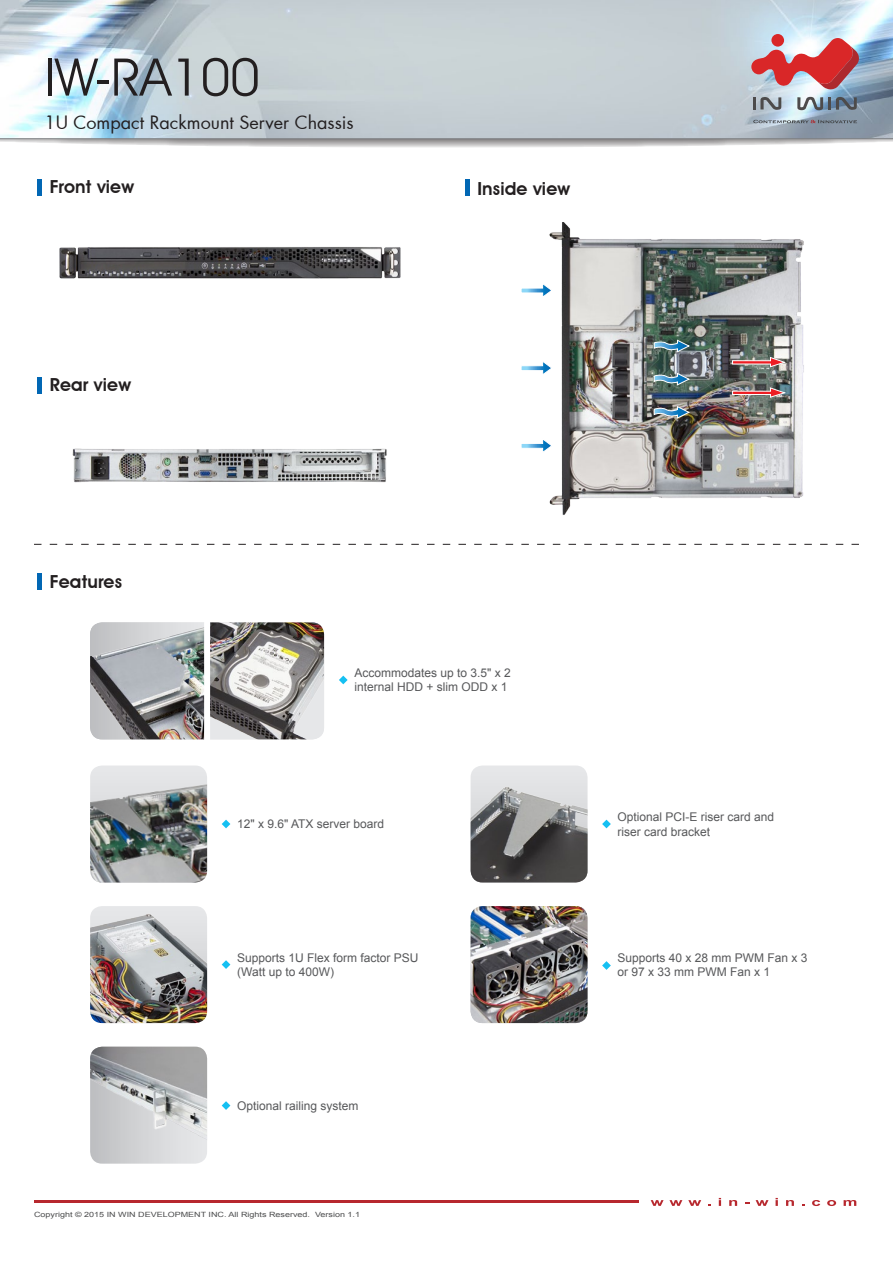
<style>
.page{position:relative;width:893px;height:1263px;background:#fff}
.page>*{position:absolute;margin:0;border:0;box-sizing:border-box;transform-origin:0 0}
.t1{font:52.05px "Avant Garde IT Cby BT";color:#231f20}
.t2{font:600 18px "Avant Garde IT Cby BT";letter-spacing:.01em;color:#231f20}
.t3{font:18px "Futura";color:#231f20}
.t4{font:12px/14.4px "Arial";color:#57585a}
.t5{font:7.2px "Arial";color:#4b4c4d;scale:1.25 1}
</style>
<div class="page">
<svg style="left:0;top:139px;width:893px;height:9px"></svg>
<img style="left:0;top:0;width:893px;height:138px">
<svg style="left:771px;top:34px;width:13px;height:13px"></svg>
<svg style="left:751px;top:38px;width:109px;height:52px;background:#cf838a"></svg>
<svg style="left:753px;top:97px;width:28px;height:13px"></svg>
<svg style="left:797px;top:97px;width:60px;height:13px"></svg>
<svg style="left:753px;top:120px;width:104px;height:3px"></svg>
<hr style="left:34px;top:1201px;width:605px;height:2px;background:#b7282e">
<svg style="left:651px;top:1200px;width:31px;height:6px"></svg>
<svg style="left:688px;top:1200px;width:13px;height:6px"></svg>
<svg style="left:719px;top:1198px;width:2px;height:8px"></svg>
<svg style="left:729px;top:1200px;width:8px;height:6px"></svg>
<svg style="left:756px;top:1200px;width:12px;height:6px"></svg>
<svg style="left:776px;top:1198px;width:2px;height:8px"></svg>
<svg style="left:786px;top:1200px;width:8px;height:6px"></svg>
<svg style="left:812px;top:1200px;width:8px;height:6px"></svg>
<svg style="left:827px;top:1200px;width:9px;height:6px"></svg>
<svg style="left:844px;top:1200px;width:12px;height:6px"></svg>
<hr style="left:0;top:138px;width:893px;height:1px;background:#808285">
<img style="left:59px;top:247px;width:342px;height:32px">
<img style="left:72px;top:448px;width:315px;height:35px">
<img style="left:549px;top:222px;width:255px;height:293px">
<svg style="left:732px;top:387px;width:55px;height:11px"></svg>
<svg style="left:732px;top:357px;width:55px;height:11px"></svg>
<svg style="left:521px;top:283px;width:32px;height:15px"></svg>
<svg style="left:521px;top:360px;width:32px;height:16px"></svg>
<svg style="left:521px;top:438px;width:32px;height:16px"></svg>
<svg style="left:34px;top:544px;width:825px;height:1px"></svg>
<svg style="left:339px;top:676px;width:9px;height:8px"></svg>
<img style="left:471px;top:906px;width:117px;height:117px">
<svg style="left:602px;top:961px;width:9px;height:9px"></svg>
<img style="left:90px;top:1047px;width:117px;height:117px">
<svg style="left:222px;top:1101px;width:8px;height:9px"></svg>
<img style="left:90px;top:906px;width:117px;height:117px">
<svg style="left:222px;top:960px;width:8px;height:9px"></svg>
<img style="left:90px;top:765px;width:117px;height:117px">
<svg style="left:222px;top:820px;width:8px;height:8px"></svg>
<img style="left:90px;top:622px;width:234px;height:117px">
<div style="left:204px;top:619px;width:6px;height:123px;background:#fff"></div>
<svg style="left:653px;top:339px;width:38px;height:14px"></svg>
<svg style="left:653px;top:372px;width:38px;height:14px"></svg>
<svg style="left:653px;top:405px;width:38px;height:14px"></svg>
<img style="left:471px;top:765px;width:117px;height:117px">
<svg style="left:602px;top:820px;width:9px;height:8px"></svg>
<div style="left:37px;top:179px;width:5px;height:17px;background:#0167b4"></div>
<div style="left:465px;top:179px;width:5px;height:17px;background:#0167b4"></div>
<div style="left:37px;top:377px;width:5px;height:16px;background:#0167b4"></div>
<div style="left:37px;top:573px;width:5px;height:17px;background:#0167b4"></div>
<h1 class="t1" style="left:45px;top:45px;width:217px">IW-RA100</h1>
<h2 class="t3" style="left:45px;top:110px;width:311px">1U Compact Rackmount Server Chassis</h2>
<h2 class="t2" style="left:50px;top:175px;width:86px">Front view</h2>
<h2 class="t2" style="left:477px;top:177px;width:94px">Inside view</h2>
<h2 class="t2" style="left:50px;top:374px;width:83px">Rear view</h2>
<h2 class="t2" style="left:50px;top:571px;width:74px">Features</h2>
<p class="t4" style="left:354px;top:666px;width:158px">Accommodates up to 3.5" x 2 internal HDD + slim ODD x 1</p>
<p class="t4" style="left:237px;top:817px;width:149px">12" x 9.6" ATX server board</p>
<p class="t4" style="left:618px;top:810px;width:158px">Optional PCI-E riser card and riser card bracket</p>
<p class="t4" style="left:237px;top:950px;width:183px">Supports 1U Flex form factor PSU (Watt up to 400W)</p>
<p class="t4" style="left:237px;top:1098px;width:123px">Optional railing system</p>
<p class="t4" style="left:618px;top:950px;width:192px">Supports 40 x 28 mm PWM Fan x 3 or 97 x 33 mm PWM Fan x 1</p>
<p class="t5" style="left:34px;top:1210px;width:262px">Copyright © 2015 IN WIN DEVELOPMENT INC. All Rights Reserved. Version 1.1</p>
</div>
